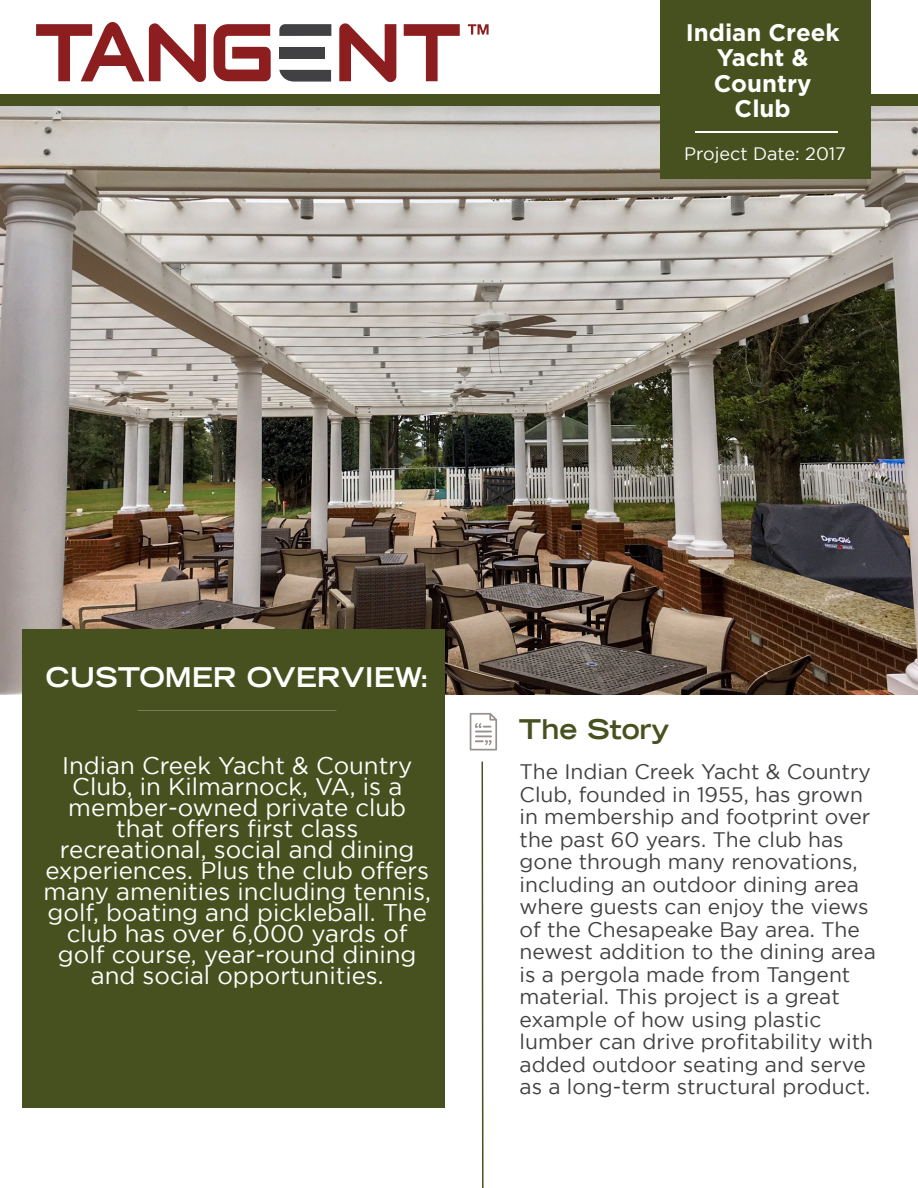
<style>
.page{position:relative;width:918px;height:1188px;background:#fff}
.page>*{position:absolute;margin:0;border:0;box-sizing:border-box;transform-origin:0 0}
.t1{font:700 expanded 27px "Trade Gothic LH";color:#fff}
.t2{font:700 expanded 27px "Trade Gothic LH";color:#47511f}
.t3{font:24px/21px "Gotham";color:#fff;text-align:center}
.t4{font:700 24px/25.5px "Gotham";color:#fff;text-align:center}
.t5{font:21px/22.5px "Gotham";color:#414042}
.t6{font:18px "Gotham";color:#fff}
</style>
<div class="page">
<img style="left:0;top:106px;width:918px;height:589px">
<div style="left:0;top:94px;width:918px;height:12px;background:#47511f"></div>
<svg style="left:404px;top:24px;width:56px;height:57px"></svg>
<svg style="left:214px;top:24px;width:57px;height:57px"></svg>
<svg style="left:339px;top:23px;width:57px;height:59px"></svg>
<div style="left:279px;top:47px;width:46px;height:12px;background:#414042"></div>
<svg style="left:279px;top:70px;width:52px;height:12px"></svg>
<svg style="left:279px;top:24px;width:52px;height:12px"></svg>
<svg style="left:36px;top:22px;width:170px;height:60px"></svg>
<svg style="left:468px;top:24px;width:21px;height:11px"></svg>
<div style="left:660px;top:0;width:211px;height:178px;background:#47511f"></div>
<div style="left:22px;top:630px;width:424px;height:478px;background:#47511f"></div>
<hr style="left:695px;top:132px;width:143px;height:1px;background:#fff">
<svg style="left:470px;top:713px;width:27px;height:475px"></svg>
<p class="t4" style="left:686px;top:19px;width:155px">Indian Creek<br>Yacht &amp;<br>Country<br>Club</p>
<p class="t6" style="left:684px;top:144px;width:163px">Project Date: 2017</p>
<p class="t1" style="left:46px;top:659px;width:385px">CUSTOMER OVERVIEW:</p>
<p class="t3" style="left:44px;top:755px;width:389px">Indian Creek Yacht &amp; Country<br>Club, in Kilmarnock, VA, is a member-owned private club that offers first class recreational, social and dining experiences. Plus the club offers many amenities including tennis, golf, boating and pickleball. The club has over 6,000 yards of golf course, year-round dining and social opportunities.</p>
<p class="t2" style="left:519px;top:712px;width:152px">The Story</p>
<p class="t5" style="left:520px;top:760px;width:358px">The Indian Creek Yacht &amp; Country<br>Club, founded in 1955, has grown in membership and footprint over the past 60 years. The club has gone through many renovations, including an outdoor dining area where guests can enjoy the views of the Chesapeake Bay area. The newest addition to the dining area is a pergola made from Tangent material. This project is a great example of how using plastic lumber can drive profitability with added outdoor seating and serve as a long-term structural product.</p>
</div>
